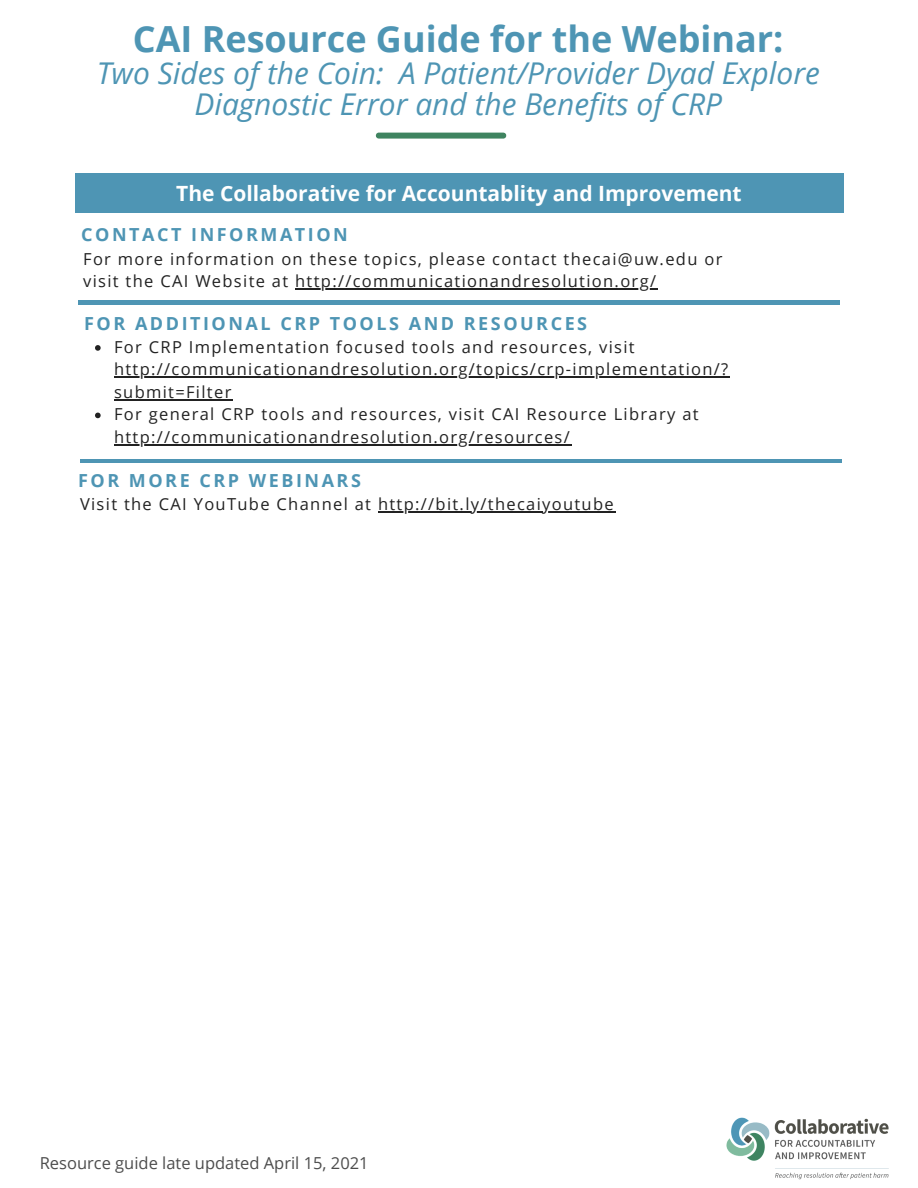
<style>
.page{position:relative;width:918px;height:1188px;background:#fff}
.page>*{position:absolute;margin:0;border:0;box-sizing:border-box;transform-origin:0 0}
.t1{font:700 36px "Open Sans";color:#4e95b4}
.t2{font:italic 30px/31.5px "Open Sans";color:#4e95b4;text-align:center}
.t3{font:700 21px "Open Sans";color:#fff}
.t4{font:700 18px "Open Sans";letter-spacing:.14em;color:#4e95b4}
.t5{font:16.5px/22.5px "Open Sans";letter-spacing:.08em;color:#222}
.t6{font:16.5px "Open Sans";color:#4d4d4d}
</style>
<div class="page">
<img style="left:726px;top:1117px;width:163px;height:63px">
<div style="left:75px;top:173px;width:768px;height:40px;background:#4e95b4"></div>
<hr style="left:80px;top:459px;width:762px;height:4px;background:#4e95b4">
<svg style="left:95px;top:345px;width:6px;height:6px"></svg>
<hr style="left:114px;top:377px;width:616px;height:1px;background:#222">
<hr style="left:114px;top:399px;width:119px;height:1px;background:#222">
<svg style="left:95px;top:413px;width:6px;height:5px"></svg>
<hr style="left:114px;top:444px;width:457px;height:1px;background:#222">
<hr style="left:378px;top:511px;width:237px;height:1px;background:#222">
<hr style="left:79px;top:301px;width:761px;height:3px;background:#4e95b4">
<hr style="left:295px;top:288px;width:362px;height:1px;background:#222">
<div style="left:379px;top:133px;width:125px;height:5px;background:#3f8460"></div>
<p class="t1" style="left:133px;top:14px;width:652px">CAI Resource Guide for the Webinar:</p>
<p class="t2" style="left:97px;top:56px;width:725px">Two Sides of the Coin: A Patient/Provider Dyad Explore<br>Diagnostic Error and the Benefits of CRP</p>
<p class="t3" style="left:176px;top:178px;width:567px">The Collaborative for Accountablity and Improvement</p>
<p class="t4" style="left:81px;top:222px;width:268px">CONTACT INFORMATION</p>
<p class="t5" style="left:83px;top:247px;width:641px">For more information on these topics, please contact thecai@uw.edu or</p>
<p class="t5" style="left:83px;top:269px;width:574px">visit the CAI Website at http://communicationandresolution.org/</p>
<p class="t4" style="left:84px;top:310px;width:504px">FOR ADDITIONAL CRP TOOLS AND RESOURCES</p>
<p class="t5" style="left:114px;top:335px;width:616px">For CRP Implementation focused tools and resources, visit http://communicationandresolution.org/topics/crp-implementation/? submit=Filter</p>
<p class="t5" style="left:114px;top:403px;width:586px">For general CRP tools and resources, visit CAI Resource Library at http://communicationandresolution.org/resources/</p>
<p class="t4" style="left:78px;top:468px;width:284px">FOR MORE CRP WEBINARS</p>
<p class="t5" style="left:80px;top:492px;width:535px">Visit the CAI YouTube Channel at http://bit.ly/thecaiyoutube</p>
<p class="t6" style="left:40px;top:1152px;width:330px">Resource guide late updated April 15, 2021</p>
</div>
